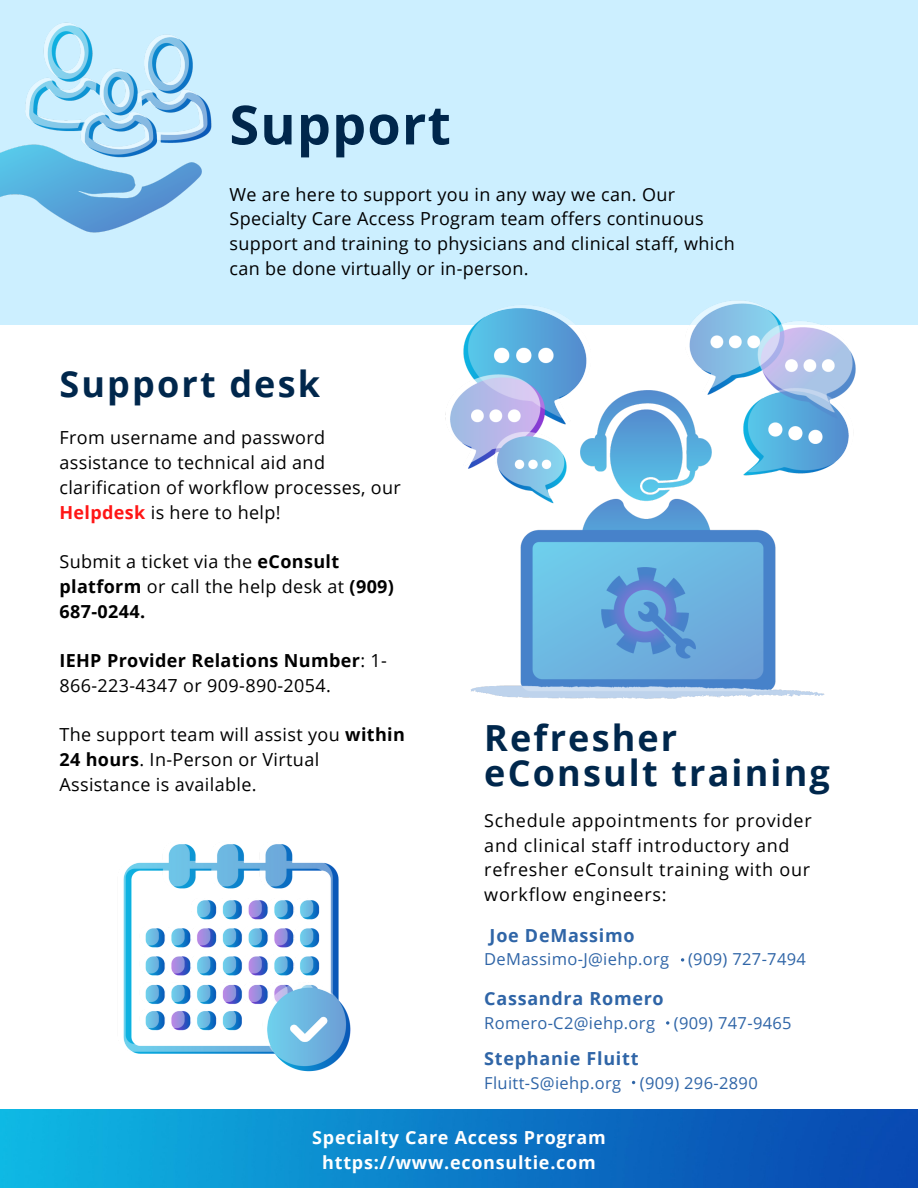
<style>
.page{position:relative;width:918px;height:1188px;background:#fff}
.page>*{position:absolute;margin:0;border:0;box-sizing:border-box;transform-origin:0 0}
.t1{font:700 54px "Open Sans";letter-spacing:.02em;color:#00274c}
.t2{font:700 36px/34.8px "Open Sans";letter-spacing:.06em;color:#00274c}
.t3{font:18px/24.8px "Open Sans";letter-spacing:.02em;color:#000}
.t4{font:18px/24.8px "Open Sans";letter-spacing:.04em;color:#000}
.t5{font:700 18px/24.8px "Open Sans";letter-spacing:.04em;color:#fff;text-align:center}
.t6{font:700 18px "Open Sans";letter-spacing:.04em;color:#2f65a7}
.t7{font:16.5px "Open Sans";letter-spacing:.02em;color:#2f65a7}
.s1{font-weight:700;color:#ff1616}
.s2{font-weight:700}
</style>
<div class="page">
<div style="left:0;top:0;width:918px;height:325px;background:#ccefff"></div>
<img style="left:445px;top:301px;width:411px;height:398px">
<img style="left:123px;top:844px;width:228px;height:228px">
<img style="left:0;top:22px;width:212px;height:211px">
<svg style="left:681px;top:958px;width:3px;height:4px"></svg>
<svg style="left:666px;top:1021px;width:3px;height:4px"></svg>
<img style="left:0;top:1109px;width:918px;height:79px">
<p class="t1" style="left:229px;top:87px;width:223px">Support</p>
<p class="t3" style="left:229px;top:181px;width:507px">We are here to support you in any way we can. Our Specialty Care Access Program team offers continuous support and training to physicians and clinical staff, which can be done virtually or in-person.</p>
<p class="t2" style="left:59px;top:366px;width:262px">Support desk</p>
<p class="t3" style="left:59px;top:425px;width:267px">From username and password</p>
<p class="t3" style="left:59px;top:450px;width:267px">assistance to technical aid and</p>
<p class="t3" style="left:59px;top:475px;width:343px">clarification of workflow processes, our</p>
<p class="t3" style="left:59px;top:499px;width:223px"><span class="s1">Helpdesk</span> is here to help!</p>
<p class="t3" style="left:59px;top:549px;width:336px">Submit a ticket via the <span class="s2">eConsult platform</span> or call the help desk at <span class="s2">(909)<br>687-0244.</span></p>
<p class="t3" style="left:59px;top:648px;width:329px"><span class="s2">IEHP Provider Relations Number</span>: 1-<br>866-223-4347 or 909-890-2054.</p>
<p class="t3" style="left:59px;top:722px;width:347px">The support team will assist you <span class="s2">within<br>24 hours</span>. In-Person or Virtual<br>Assistance is available.</p>
<p class="t2" style="left:484px;top:720px;width:347px">Refresher eConsult training</p>
<p class="t4" style="left:484px;top:808px;width:329px">Schedule appointments for provider and clinical staff introductory and refresher eConsult training with our workflow engineers:</p>
<p class="t6" style="left:490px;top:923px;width:147px">Joe DeMassimo</p>
<p class="t7" style="left:484px;top:948px;width:323px">DeMassimo-J@iehp.org (909) 727-7494</p>
<p class="t6" style="left:484px;top:986px;width:181px">Cassandra Romero</p>
<p class="t7" style="left:484px;top:1011px;width:309px">Romero-C2@iehp.org (909) 747-9465</p>
<p class="t6" style="left:484px;top:1046px;width:156px">Stephanie Fluitt</p>
<p class="t7" style="left:484px;top:1071px;width:275px">Fluitt-S@iehp.org (909) 296-2890</p>
<p class="t5" style="left:312px;top:1125px;width:295px">Specialty Care Access Program https://www.econsultie.com</p>
</div>
